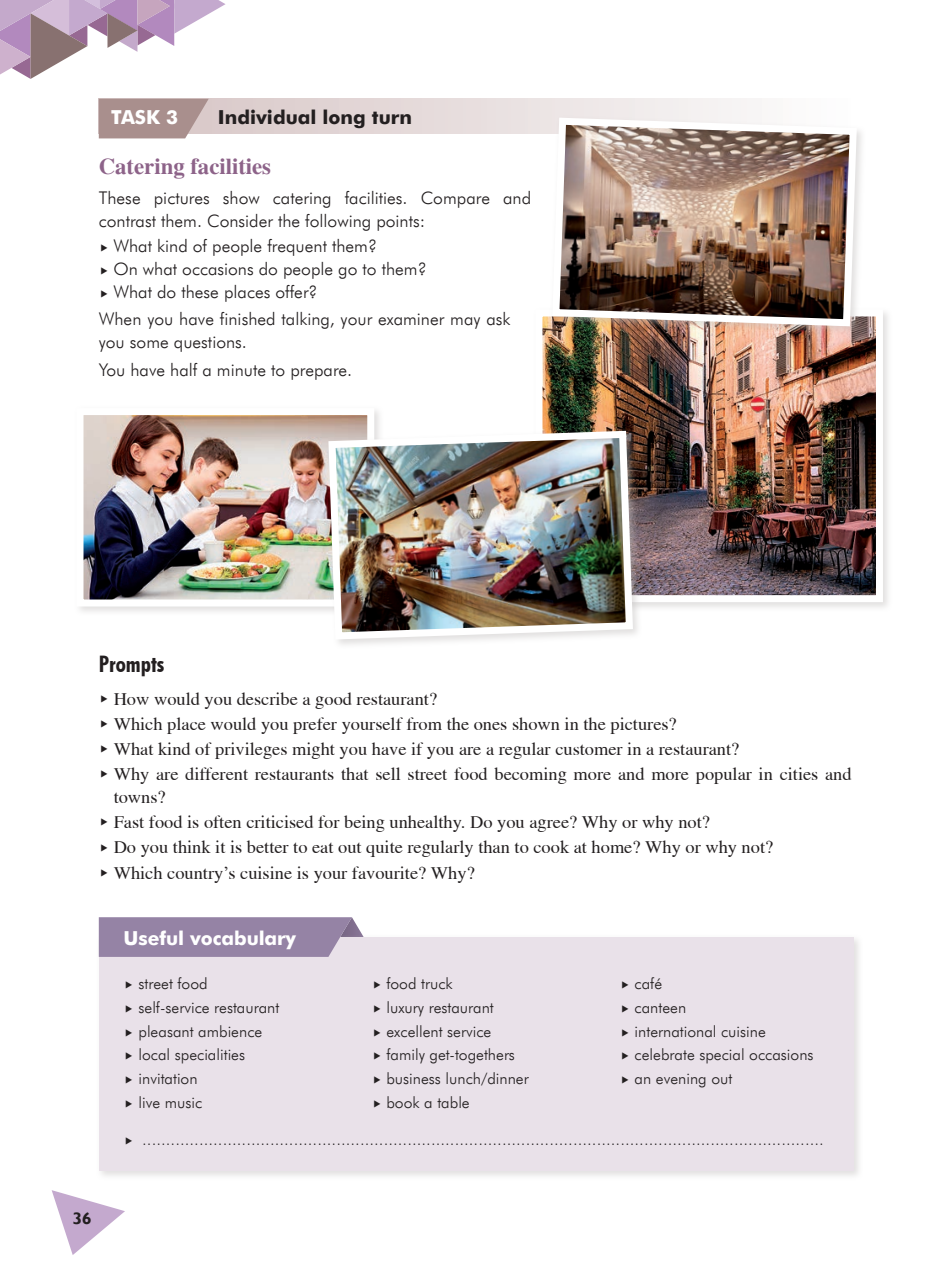
<style>
.page{position:relative;width:952px;height:1279px;background:#fff}
.page>*{position:absolute;margin:0;border:0;box-sizing:border-box;transform-origin:0 0}
.t1{font:700 22.75px "Toronto";color:#8d6389}
.t2{font:22.75px "Futura B Con HU Bold Condensed";color:#231f20}
.t3{font:19.25px "Futura HU Bold";letter-spacing:-.005em;color:#fff}
.t4{font:19.25px "Futura HU Bold";color:#231f20}
.t5{font:18.38px/25.2px "Toronto";color:#231f20}
.t6{font:17.5px/22.8px "Futura Lt HU Light";color:#231f20}
.t7{font:16.97px "Humanist 521 HU Bold";color:#231f20}
.t8{font:15.75px "Futura Lt HU Light";color:#231f20}
.t9{font:14px "Futura Lt HU Light";color:#231f20}
</style>
<div class="page">
<svg style="left:209px;top:99px;width:538px;height:34px;background:#e5dbdb"></svg>
<svg style="left:99px;top:99px;width:110px;height:39px;background:#af9694"></svg>
<div style="left:532px;top:306px;width:360px;height:306px;background:#c4c1c0;opacity:.5"></div>
<img style="left:543px;top:317px;width:332px;height:277px">
<div style="left:535px;top:309px;width:348px;height:293px;border:7px solid #fff"></div>
<div style="left:96px;top:934px;width:767px;height:246px;background:#c4c1c0;opacity:.5"></div>
<div style="left:99px;top:937px;width:754px;height:233px;background:#e9e1e9"></div>
<svg style="left:99px;top:917px;width:276px;height:40px;background:#9e8dac"></svg>
<div style="left:549px;top:115px;width:317px;height:221px;background:#c4c1c0;opacity:.5"></div>
<img style="left:548px;top:114px;width:312px;height:216px">
<div style="left:73px;top:405px;width:311px;height:212px;background:#c4c1c0;opacity:.5"></div>
<img style="left:84px;top:416px;width:282px;height:182px">
<div style="left:76px;top:408px;width:298px;height:198px;border:7px solid #fff"></div>
<div style="left:326px;top:428px;width:317px;height:221px;background:#c4c1c0;opacity:.5"></div>
<img style="left:325px;top:427px;width:311px;height:216px">
<svg style="left:52px;top:1190px;width:73px;height:65px"></svg>
<svg style="left:0;top:0;width:225px;height:79px"></svg>
<p class="t3" style="left:111px;top:106px;width:68px">TASK 3</p>
<p class="t4" style="left:218px;top:106px;width:196px">Individual long turn</p>
<p class="t1" style="left:99px;top:153px;width:174px">Catering facilities</p>
<p class="t6" style="left:99px;top:187px;width:434px">These pictures show catering facilities. Compare and contrast them. Consider the following points:</p>
<p class="t6" style="left:113px;top:234px;width:315px">What kind of people frequent them?<br>On what occasions do people go to them?<br>What do these places offer?</p>
<p class="t6" style="left:99px;top:308px;width:413px">When you have finished talking, your examiner may ask you some questions.</p>
<p class="t6" style="left:99px;top:358px;width:255px">You have half a minute to prepare.</p>
<p class="t2" style="left:99px;top:650px;width:67px">Prompts</p>
<p class="t5" style="left:114px;top:686px;width:739px">How would you describe a good restaurant?<br>Which place would you prefer yourself from the ones shown in the pictures?<br>What kind of privileges might you have if you are a regular customer in a restaurant?<br>Why are different restaurants that sell street food becoming more and more popular in cities and</p>
<p class="t5" style="left:114px;top:784px;width:661px">towns?<br>Fast food is often criticised for being unhealthy. Do you agree? Why or why not?<br>Do you think it is better to eat out quite regularly than to cook at home? Why or why not?<br>Which country’s cuisine is your favourite? Why?</p>
<p class="t3" style="left:124px;top:927px;width:174px">Useful vocabulary</p>
<p class="t8" style="left:138px;top:974px;width:71px">street food</p>
<p class="t8" style="left:386px;top:974px;width:68px">food truck</p>
<p class="t8" style="left:634px;top:974px;width:29px">café</p>
<p class="t8" style="left:138px;top:998px;width:142px">self-service restaurant</p>
<p class="t8" style="left:386px;top:998px;width:109px">luxury restaurant</p>
<p class="t8" style="left:634px;top:998px;width:53px">canteen</p>
<p class="t8" style="left:138px;top:1021px;width:125px">pleasant ambience</p>
<p class="t8" style="left:386px;top:1021px;width:106px">excellent service</p>
<p class="t8" style="left:634px;top:1021px;width:133px">international cuisine</p>
<p class="t8" style="left:138px;top:1045px;width:108px">local specialities</p>
<p class="t8" style="left:386px;top:1045px;width:130px">family get-togethers</p>
<p class="t8" style="left:634px;top:1045px;width:180px">celebrate special occasions</p>
<p class="t8" style="left:138px;top:1069px;width:61px">invitation</p>
<p class="t8" style="left:386px;top:1069px;width:144px">business lunch/dinner</p>
<p class="t8" style="left:634px;top:1069px;width:99px">an evening out</p>
<p class="t8" style="left:138px;top:1093px;width:65px">live music</p>
<p class="t8" style="left:386px;top:1093px;width:85px">book a table</p>
<p class="t9" style="left:142px;top:1131px;width:682px">................................................................................................................................................</p>
<p class="t7" style="left:73px;top:1208px;width:20px">36</p>
</div>
